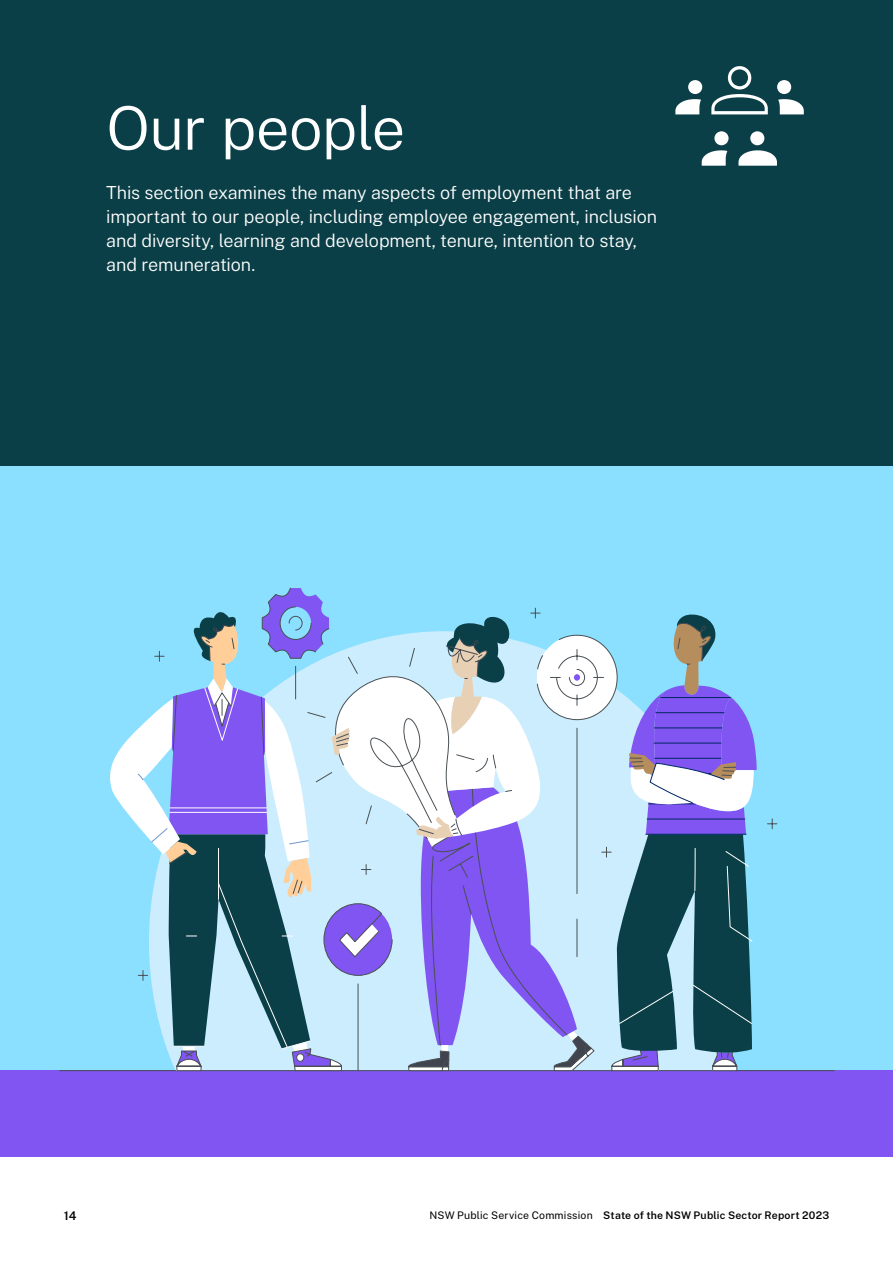
<style>
.page{position:relative;width:893px;height:1263px;background:#fff}
.page>*{position:absolute;margin:0;border:0;box-sizing:border-box;transform-origin:0 0}
.Heading_1_40_44pt_Light{font:300 60px "Public Sans";letter-spacing:-.015em;color:#fff}
.Intro_12_16_Light{font:300 18px/24px "Public Sans";letter-spacing:-.005em;color:#fff}
.t1{font:600 12px "Public Sans";color:#000}
.t2{font:600 10.5px "Public Sans";letter-spacing:.02em;color:#000}
.s1{font-weight:400}
</style>
<div class="page">
<div style="left:0;top:0;width:893px;height:466px;background:#0b3f47"></div>
<svg style="left:711px;top:66px;width:57px;height:48px"></svg>
<svg style="left:738px;top:131px;width:39px;height:35px"></svg>
<svg style="left:777px;top:80px;width:27px;height:34px"></svg>
<svg style="left:702px;top:131px;width:26px;height:35px"></svg>
<svg style="left:675px;top:80px;width:27px;height:34px"></svg>
<div style="left:0;top:466px;width:893px;height:691px;background:#8ce0ff"></div>
<div style="left:0;top:1071px;width:893px;height:86px;background:#8055f1"></div>
<hr style="left:60px;top:1070px;width:774px;height:1px;background:#495054">
<svg style="left:767px;top:819px;width:10px;height:10px"></svg>
<svg style="left:105px;top:588px;width:652px;height:483px"></svg>
<p class="Heading_1_40_44pt_Light" style="left:106px;top:86px;width:301px">Our people</p>
<p class="Intro_12_16_Light" style="left:106px;top:180px;width:552px">This section examines the many aspects of employment that are important to our people, including employee engagement, inclusion and diversity, learning and development, tenure, intention to stay, and remuneration.</p>
<p class="t1" style="left:64px;top:1207px;width:14px">14</p>
<p class="t2" style="left:430px;top:1208px;width:401px"><span class="s1">NSW Public Service Commission</span> State of the NSW Public Sector Report 2023</p>
</div>
